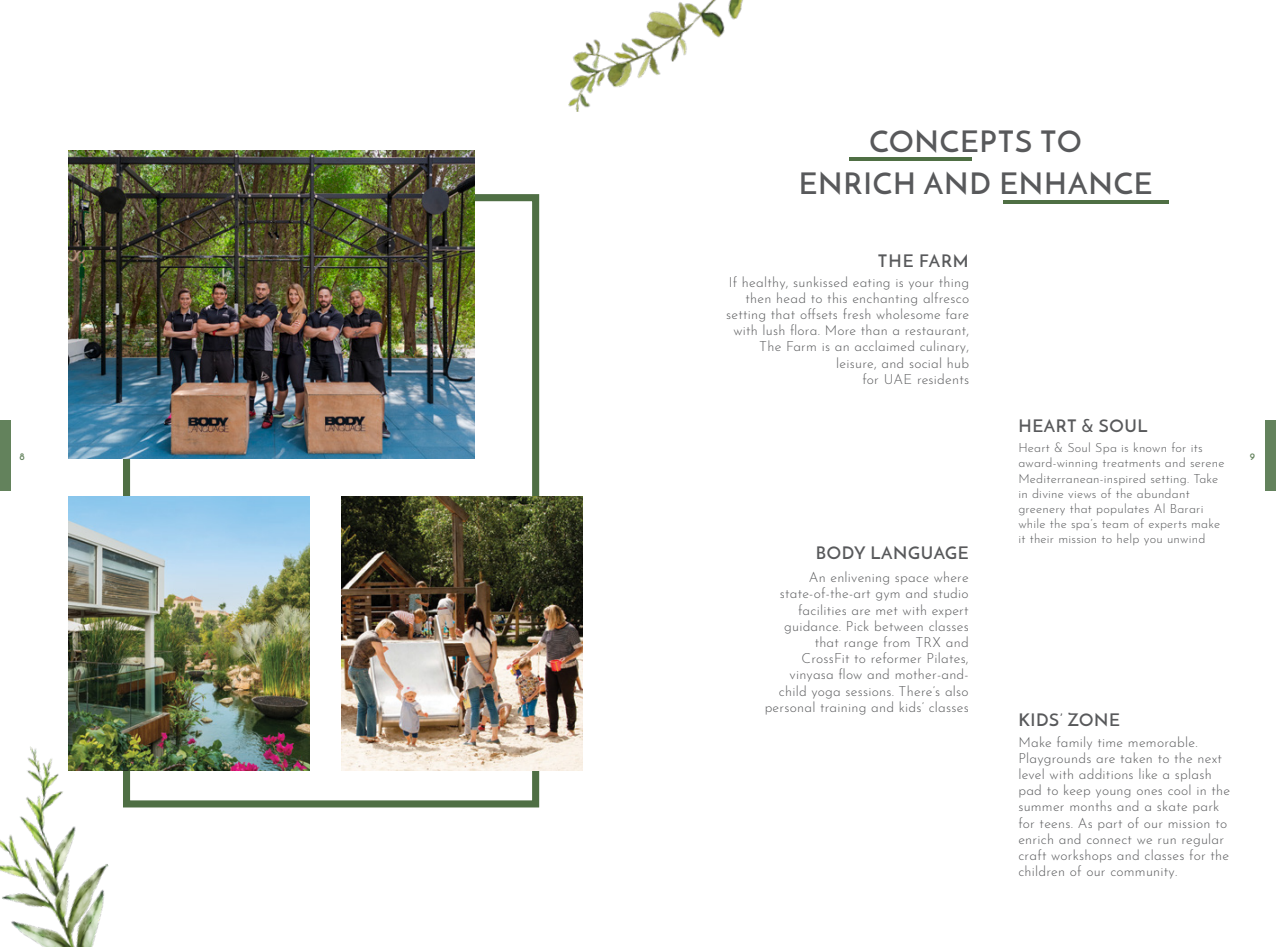
<style>
.page{position:relative;width:1276px;height:947px;background:#fff}
.page>*{position:absolute;margin:0;border:0;box-sizing:border-box;transform-origin:0 0}
.t1{font:600 30px/41.5px "Josefin Sans";letter-spacing:.03em;color:#58595b;text-align:center}
.t2{font:600 17.5px "Josefin Sans";letter-spacing:.04em;color:#58595b}
.t3{font:300 13.75px/16.2px "Josefin Sans";letter-spacing:.015em;color:#58595b;text-align:right}
.t4{font:300 12.5px/15.1px "Josefin Sans";letter-spacing:.015em;color:#58595b}
.t5{font:700 10px "Josefin Sans";color:#63825c}
</style>
<div class="page">
<div style="left:1265px;top:420px;width:11px;height:71px;background:#63825c"></div>
<div style="left:0;top:420px;width:11px;height:71px;background:#63825c"></div>
<img style="left:0;top:746px;width:129px;height:200px">
<img style="left:568px;top:0;width:175px;height:112px">
<hr style="left:849px;top:157px;width:122px;height:4px;background:#4f6f44">
<hr style="left:1003px;top:200px;width:166px;height:4px;background:#4f6f44">
<div style="left:123px;top:194px;width:416px;height:613px;border:7px solid #4f6f44"></div>
<img style="left:68px;top:496px;width:241px;height:273px">
<img style="left:341px;top:496px;width:241px;height:273px">
<img style="left:68px;top:151px;width:406px;height:307px">
<h1 class="t1" style="left:799px;top:120px;width:355px">CONCEPTS TO<br>ENRICH AND ENHANCE</h1>
<p class="t2" style="left:878px;top:249px;width:92px">THE FARM</p>
<p class="t3" style="left:726px;top:272px;width:244px">If healthy, sunkissed eating is your thing then head to this enchanting alfresco setting that offsets fresh wholesome fare with lush flora. More than a restaurant, The Farm is an acclaimed culinary, leisure, and social hub<br>for UAE residents</p>
<p class="t2" style="left:1018px;top:415px;width:131px">HEART &amp; SOUL</p>
<p class="t4" style="left:1018px;top:439px;width:208px">Heart &amp; Soul Spa is known for its award-winning treatments and serene Mediterranean-inspired setting. Take in divine views of the abundant greenery that populates Al Barari while the spa’s team of experts make it their mission to help you unwind</p>
<p class="t5" style="left:19px;top:449px;width:7px">8</p>
<p class="t5" style="left:1249px;top:449px;width:7px">9</p>
<p class="t2" style="left:815px;top:542px;width:154px">BODY LANGUAGE</p>
<p class="t3" style="left:764px;top:567px;width:205px">An enlivening space where state-of-the-art gym and studio facilities are met with expert guidance. Pick between classes that range from TRX and<br>CrossFit to reformer Pilates, vinyasa flow and mother-and&shy;child yoga sessions. There’s also personal training and kids’ classes</p>
<p class="t2" style="left:1018px;top:708px;width:103px">KIDS’ ZONE</p>
<p class="t3" style="left:1018px;top:732px;width:213px;text-align:left">Make family time memorable.<br>Playgrounds are taken to the next level with additions like a splash pad to keep young ones cool in the summer months and a skate park for teens. As part of our mission to enrich and connect we run regular craft workshops and classes for the children of our community.</p>
</div>
